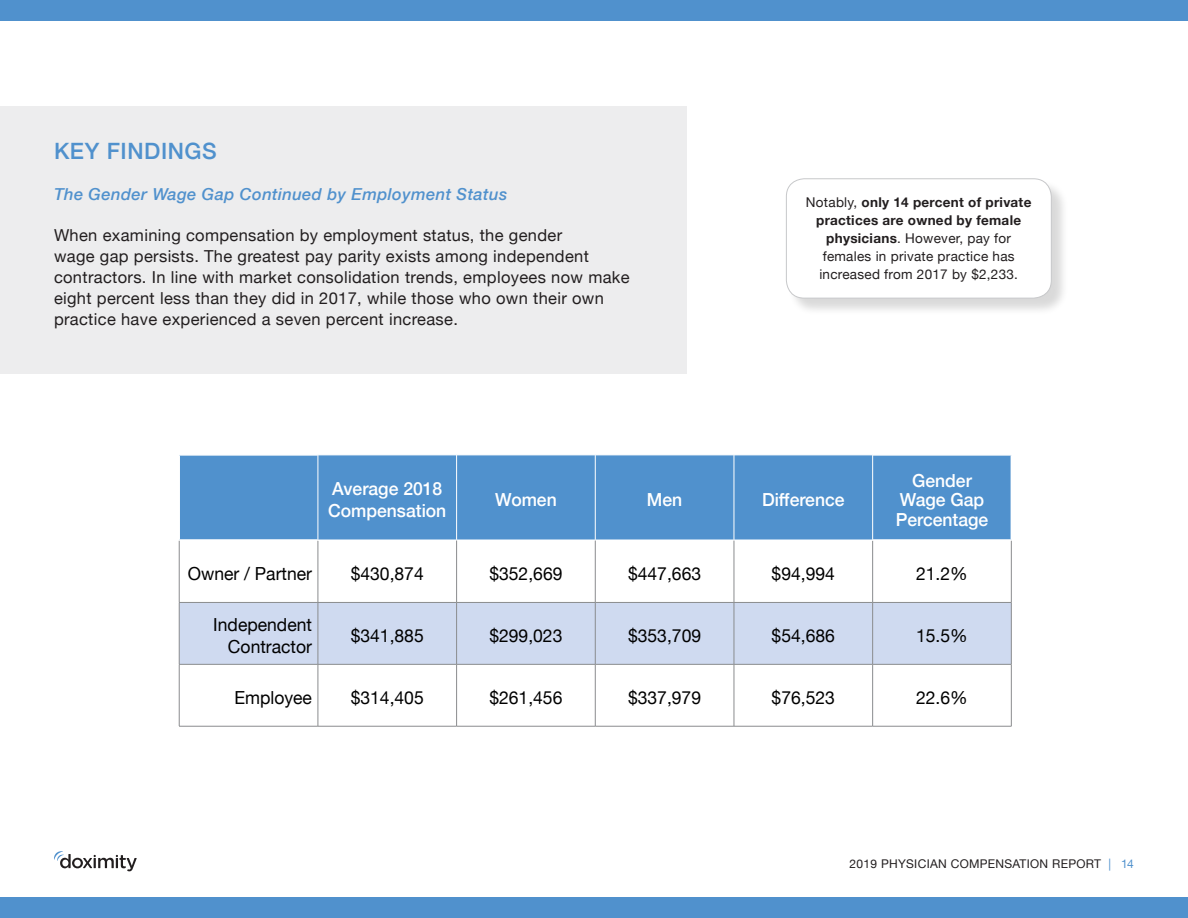
<style>
.page{position:relative;width:1188px;height:918px;background:#fff}
.page>*{position:absolute;margin:0;border:0;box-sizing:border-box;transform-origin:0 0}
.t1{font:500 22.5px "Helvetica Neue";letter-spacing:.025em;color:#5091cd}
.t2{font:18px/21.6px "Helvetica Neue";color:#000;text-align:right}
.t3{font:500 18px/19.5px "Helvetica Neue";color:#fff}
.t4{font:16.5px/21px "Helvetica Neue";letter-spacing:.02em;color:#221e1f}
.t5{font:italic 500 16.5px "Helvetica Neue";letter-spacing:.025em;color:#5091cd}
.t6{font:13.5px/18px "Helvetica Neue";letter-spacing:.02em;color:#221e1f;text-align:center}
.t7{font:12px "Helvetica Neue";letter-spacing:.025em;color:#221e1f}
.s1{font-weight:700}
.s2{color:#5091cd}
</style>
<div class="page">
<div style="left:0;top:106px;width:687px;height:268px;background:#ededee"></div>
<svg style="left:54px;top:851px;width:83px;height:20px"></svg>
<div style="left:0;top:0;width:1188px;height:20px;background:#5091cd"></div>
<div style="left:0;top:898px;width:1188px;height:20px;background:#5091cd"></div>
<div style="left:180px;top:456px;width:831px;height:84px;background:#5091cd"></div>
<div style="left:180px;top:603px;width:831px;height:61px;background:#cfdaf0"></div>
<hr style="left:178px;top:539px;width:140px;height:2px;background:#fff">
<hr style="left:873px;top:539px;width:139px;height:2px;background:#fff">
<hr style="left:179px;top:541px;width:1px;height:61px;background:#8a8c8e">
<hr style="left:318px;top:541px;width:1px;height:61px;background:#8a8c8e">
<hr style="left:456px;top:540px;width:1px;height:62px;background:#8a8c8e">
<hr style="left:595px;top:540px;width:1px;height:62px;background:#8a8c8e">
<hr style="left:734px;top:540px;width:1px;height:62px;background:#8a8c8e">
<hr style="left:872px;top:541px;width:1px;height:61px;background:#8a8c8e">
<hr style="left:1011px;top:541px;width:1px;height:61px;background:#8a8c8e">
<hr style="left:179px;top:665px;width:1px;height:61px;background:#8a8c8e">
<hr style="left:318px;top:665px;width:1px;height:61px;background:#8a8c8e">
<hr style="left:456px;top:665px;width:1px;height:61px;background:#8a8c8e">
<hr style="left:595px;top:665px;width:1px;height:61px;background:#8a8c8e">
<hr style="left:734px;top:665px;width:1px;height:61px;background:#8a8c8e">
<hr style="left:872px;top:665px;width:1px;height:61px;background:#8a8c8e">
<hr style="left:1011px;top:665px;width:1px;height:61px;background:#8a8c8e">
<hr style="left:179px;top:726px;width:139px;height:1px;background:#8a8c8e">
<hr style="left:318px;top:726px;width:139px;height:1px;background:#8a8c8e">
<hr style="left:457px;top:726px;width:138px;height:1px;background:#8a8c8e">
<hr style="left:595px;top:726px;width:139px;height:1px;background:#8a8c8e">
<hr style="left:734px;top:726px;width:139px;height:1px;background:#8a8c8e">
<hr style="left:873px;top:726px;width:139px;height:1px;background:#8a8c8e">
<hr style="left:179px;top:602px;width:139px;height:1px;background:#8a8c8e">
<hr style="left:179px;top:603px;width:1px;height:61px;background:#8a8c8e">
<hr style="left:318px;top:602px;width:139px;height:1px;background:#8a8c8e">
<hr style="left:318px;top:603px;width:1px;height:61px;background:#8a8c8e">
<hr style="left:457px;top:602px;width:138px;height:1px;background:#8a8c8e">
<hr style="left:456px;top:603px;width:1px;height:61px;background:#8a8c8e">
<hr style="left:595px;top:602px;width:139px;height:1px;background:#8a8c8e">
<hr style="left:595px;top:603px;width:1px;height:61px;background:#8a8c8e">
<hr style="left:734px;top:602px;width:139px;height:1px;background:#8a8c8e">
<hr style="left:734px;top:603px;width:1px;height:61px;background:#8a8c8e">
<hr style="left:873px;top:602px;width:139px;height:1px;background:#8a8c8e">
<hr style="left:872px;top:603px;width:1px;height:61px;background:#8a8c8e">
<hr style="left:1011px;top:603px;width:1px;height:61px;background:#8a8c8e">
<hr style="left:179px;top:664px;width:139px;height:1px;background:#8a8c8e">
<hr style="left:318px;top:664px;width:139px;height:1px;background:#8a8c8e">
<hr style="left:457px;top:664px;width:138px;height:1px;background:#8a8c8e">
<hr style="left:595px;top:664px;width:139px;height:1px;background:#8a8c8e">
<hr style="left:734px;top:664px;width:139px;height:1px;background:#8a8c8e">
<hr style="left:873px;top:664px;width:139px;height:1px;background:#8a8c8e">
<hr style="left:318px;top:455px;width:1px;height:85px;background:#fff">
<hr style="left:456px;top:455px;width:1px;height:85px;background:#fff">
<hr style="left:595px;top:455px;width:1px;height:85px;background:#fff">
<hr style="left:734px;top:455px;width:1px;height:85px;background:#fff">
<hr style="left:872px;top:455px;width:1px;height:85px;background:#fff">
<hr style="left:318px;top:540px;width:139px;height:1px;background:#fff">
<hr style="left:595px;top:540px;width:139px;height:1px;background:#fff">
<hr style="left:734px;top:540px;width:139px;height:1px;background:#fff">
<div style="left:787px;top:180px;width:283px;height:136px;background:#000;opacity:.15"></div>
<div style="left:786px;top:179px;width:265px;height:119px;background:#fff;border-radius:18px"></div>
<div style="left:786px;top:178px;width:266px;height:121px;border:1px solid #c7c8ca;border-radius:18px"></div>
<h1 class="t1" style="left:54px;top:133px;width:164px">KEY FINDINGS</h1>
<p class="t5" style="left:54px;top:180px;width:455px">The Gender Wage Gap Continued by Employment Status</p>
<p class="t4" style="left:54px;top:225px;width:577px">When examining compensation by employment status, the gender<br>wage gap persists. The greatest pay parity exists among independent contractors. In line with market consolidation trends, employees now make eight percent less than they did in 2017, while those who own their own practice have experienced a seven percent increase.</p>
<p class="t6" style="left:806px;top:194px;width:227px">Notably, <span class="s1">only 14 percent of private practices are owned by female physicians</span>. However, pay for females in private practice has increased from 2017 by $2,233.</p>
<p class="t3" style="left:328px;top:477px;width:120px;line-height:21.6px">Average 2018<br>Compensation</p>
<p class="t3" style="left:495px;top:489px;width:63px">Women</p>
<p class="t3" style="left:647px;top:489px;width:37px">Men</p>
<p class="t3" style="left:762px;top:489px;width:84px">Difference</p>
<p class="t3" style="left:896px;top:469px;width:94px;text-align:center">Gender<br>Wage Gap<br>Percentage</p>
<p class="t2" style="left:188px;top:564px;width:126px">Owner / Partner</p>
<p class="t2" style="left:351px;top:564px;width:75px">$430,874</p>
<p class="t2" style="left:489px;top:564px;width:75px">$352,669</p>
<p class="t2" style="left:628px;top:564px;width:75px">$447,663</p>
<p class="t2" style="left:772px;top:564px;width:65px">$94,994</p>
<p class="t2" style="left:916px;top:564px;width:53px">21.2%</p>
<p class="t2" style="left:213px;top:615px;width:100px">Independent<br>Contractor</p>
<p class="t2" style="left:351px;top:626px;width:75px">$341,885</p>
<p class="t2" style="left:489px;top:626px;width:75px">$299,023</p>
<p class="t2" style="left:628px;top:626px;width:75px">$353,709</p>
<p class="t2" style="left:772px;top:626px;width:65px">$54,686</p>
<p class="t2" style="left:916px;top:626px;width:53px">15.5%</p>
<p class="t2" style="left:234px;top:688px;width:79px">Employee</p>
<p class="t2" style="left:351px;top:688px;width:75px">$314,405</p>
<p class="t2" style="left:489px;top:688px;width:75px">$261,456</p>
<p class="t2" style="left:628px;top:688px;width:75px">$337,979</p>
<p class="t2" style="left:772px;top:688px;width:65px">$76,523</p>
<p class="t2" style="left:916px;top:688px;width:53px">22.6%</p>
<p class="t7" style="left:850px;top:855px;width:286px">2019 PHYSICIAN COMPENSATION REPORT <span class="s2">| 14</span></p>
</div>
